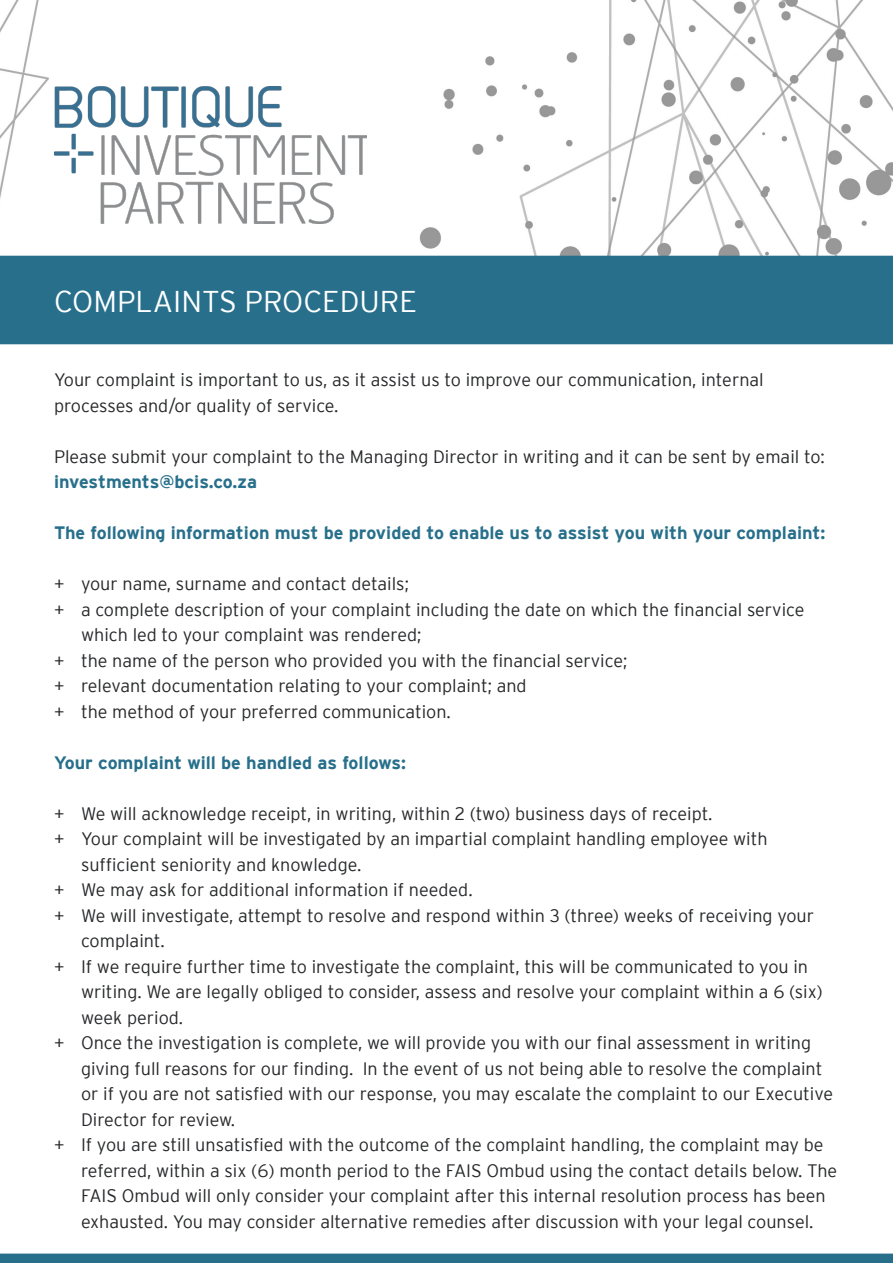
<style>
.page{position:relative;width:893px;height:1263px;background:#fff}
.page>*{position:absolute;margin:0;border:0;box-sizing:border-box;transform-origin:0 0}
.t1{font:300 30px "Interstate";color:#fff}
.t2{font:300 18px/25.5px "Interstate";color:#262729}
.t3{font:700 18px "Interstate";color:#276f8b}
.s1{font-weight:700;color:#276f8b}
</style>
<div class="page">
<img style="left:0;top:0;width:893px;height:256px">
<div style="left:0;top:256px;width:893px;height:88px;background:#276f8b"></div>
<img style="left:54px;top:86px;width:313px;height:138px">
<div style="left:0;top:1254px;width:893px;height:9px;background:#276f8b"></div>
<div style="left:0;top:1253px;width:893px;height:10px;border:2px solid #276f8b"></div>
<p class="t1" style="left:54px;top:285px;width:364px">COMPLAINTS PROCEDURE</p>
<p class="t2" style="left:54px;top:367px;width:711px">Your complaint is important to us, as it assist us to improve our communication, internal processes and/or quality of service.</p>
<p class="t2" style="left:54px;top:443px;width:772px">Please submit your complaint to the Managing Director in writing and it can be sent by email to: <span class="s1">investments@bcis.co.za</span></p>
<p class="t3" style="left:54px;top:523px;width:773px">The following information must be provided to enable us to assist you with your complaint:</p>
<p class="t2" style="left:54px;top:571px;width:356px">+ your name, surname and contact details;</p>
<p class="t2" style="left:81px;top:596px;width:725px;text-indent:-27px">+ a complete description of your complaint including the date on which the financial service which led to your complaint was rendered;</p>
<p class="t2" style="left:54px;top:647px;width:575px">+ the name of the person who provided you with the financial service;</p>
<p class="t2" style="left:54px;top:673px;width:474px">+ relevant documentation relating to your complaint; and</p>
<p class="t2" style="left:54px;top:698px;width:398px">+ the method of your preferred communication.</p>
<p class="t3" style="left:54px;top:752px;width:353px">Your complaint will be handled as follows:</p>
<p class="t2" style="left:54px;top:800px;width:660px">+ We will acknowledge receipt, in writing, within 2 (two) business days of receipt.</p>
<p class="t2" style="left:81px;top:826px;width:688px;text-indent:-27px">+ Your complaint will be investigated by an impartial complaint handling employee with sufficient seniority and knowledge.</p>
<p class="t2" style="left:54px;top:877px;width:420px">+ We may ask for additional information if needed.</p>
<p class="t2" style="left:81px;top:902px;width:735px;text-indent:-27px">+ We will investigate, attempt to resolve and respond within 3 (three) weeks of receiving your complaint.</p>
<p class="t2" style="left:81px;top:953px;width:743px;text-indent:-27px">+ If we require further time to investigate the complaint, this will be communicated to you in writing. We are legally obliged to consider, assess and resolve your complaint within a 6 (six) week period.</p>
<p class="t2" style="left:81px;top:1030px;width:754px;text-indent:-27px">+ Once the investigation is complete, we will provide you with our final assessment in writing giving full reasons for our finding. In the event of us not being able to resolve the complaint or if you are not satisfied with our response, you may escalate the complaint to our Executive Director for review.</p>
<p class="t2" style="left:81px;top:1132px;width:758px;text-indent:-27px">+ If you are still unsatisfied with the outcome of the complaint handling, the complaint may be referred, within a six (6) month period to the FAIS Ombud using the contact details below. The FAIS Ombud will only consider your complaint after this internal resolution process has been exhausted. You may consider alternative remedies after discussion with your legal counsel.</p>
</div>
